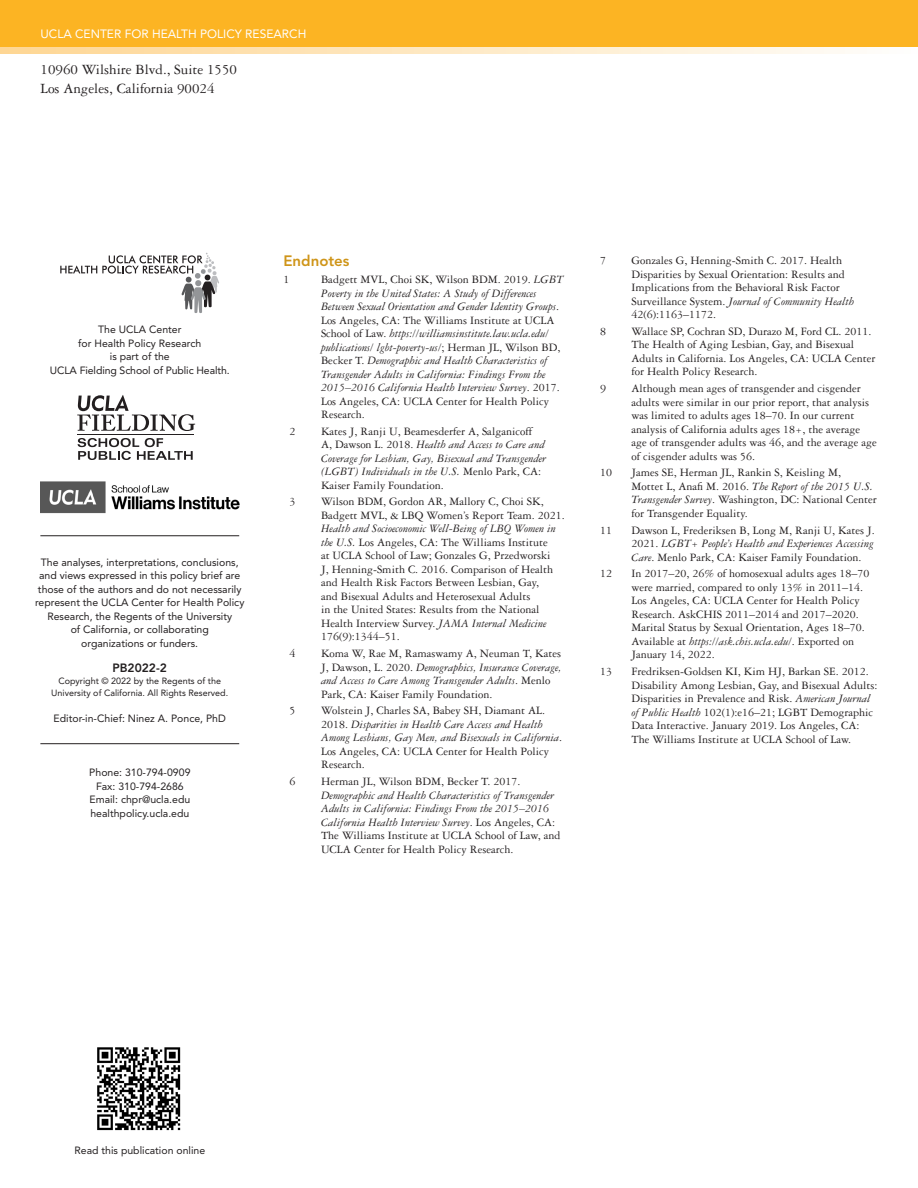
<style>
.page{position:relative;width:918px;height:1188px;background:#fff}
.page>*{position:absolute;margin:0;border:0;box-sizing:border-box;transform-origin:0 0}
.t1{font:15px/19.5px "Garamond Three";color:#231f20}
.Back_Matter_Heads{font:800 15px "Avenir";color:#cf9519}
.End_Notes{font:12px/13.5px "Garamond Three";color:#231f20}
.End_Notes-2{font:italic 12px/13.5px "Garamond Three";color:#231f20}
.t2{font:12px "Avenir";color:#fff}
.t3{font:800 12px "Avenir";color:#231f20}
.t4{font:10.5px/13.5px "Avenir";color:#231f20;text-align:center}
.t5{font:9px/12px "Avenir";color:#231f20;text-align:center}
.s1{font-style:normal}
.s2{font-style:italic}
</style>
<div class="page">
<div style="left:0;top:0;width:918px;height:50px;background:#fcb423"></div>
<svg style="left:0;top:47px;width:918px;height:7px;background:#fee9c6"></svg>
<svg style="left:60px;top:253px;width:159px;height:60px"></svg>
<hr style="left:40px;top:535px;width:199px;height:1px;background:#231f20">
<hr style="left:40px;top:743px;width:199px;height:1px;background:#231f20">
<svg style="left:78px;top:438px;width:115px;height:22px"></svg>
<hr style="left:78px;top:434px;width:116px;height:1px;background:#231f20">
<svg style="left:77px;top:395px;width:118px;height:36px"></svg>
<img style="left:97px;top:1047px;width:84px;height:84px">
<img style="left:40px;top:481px;width:200px;height:33px">
<p class="t2" style="left:40px;top:27px;width:267px">UCLA CENTER FOR HEALTH POLICY RESEARCH</p>
<p class="t1" style="left:40px;top:59px;width:198px">10960 Wilshire Blvd., Suite 1550<br>Los Angeles, California 90024</p>
<p class="t4" style="left:50px;top:323px;width:181px">The UCLA Center<br>for Health Policy Research<br>is part of the<br>UCLA Fielding School of Public Health.</p>
<p class="t4" style="left:35px;top:555px;width:211px">The analyses, interpretations, conclusions, and views expressed in this policy brief are those of the authors and do not necessarily represent the UCLA Center for Health Policy Research, the Regents of the University<br>of California, or collaborating<br>organizations or funders.</p>
<p class="t3" style="left:113px;top:661px;width:56px">PB2022-2</p>
<p class="t5" style="left:51px;top:675px;width:178px">Copyright © 2022 by the Regents of the<br>University of California. All Rights Reserved.</p>
<p class="t4" style="left:54px;top:711px;width:174px">Editor-in-Chief: Ninez A. Ponce, PhD</p>
<p class="t4" style="left:89px;top:766px;width:103px">Phone: 310-794-0909<br>Fax: 310-794-2686<br>Email: chpr@ucla.edu healthpolicy.ucla.edu</p>
<h6 class="Back_Matter_Heads" style="left:284px;top:252px;width:68px">Endnotes</h6>
<p class="End_Notes" style="left:284px;top:273px;width:7px">1</p>
<p class="End_Notes-2" style="left:321px;top:273px;width:244px"><span class="s1">Badgett MVL, Choi SK, Wilson BDM. 2019.</span> LGBT Poverty in the United States: A Study of Differences Between Sexual Orientation and Gender Identity Groups<span class="s1">.<br>Los Angeles, CA: The Williams Institute at UCLA School of Law.</span> https://williamsinstitute.law.ucla.edu/ publications/ lgbt-poverty-us/<span class="s1">; Herman JL, Wilson BD, Becker T.</span> Demographic and Health Characteristics of Transgender Adults in California: Findings From the 2015–2016 California Health Interview Survey<span class="s1">. 2017.<br>Los Angeles, CA: UCLA Center for Health Policy Research.</span></p>
<p class="End_Notes" style="left:290px;top:424px;width:7px">2</p>
<p class="End_Notes-2" style="left:321px;top:425px;width:227px"><span class="s1">Kates J, Ranji U, Beamesderfer A, Salganicoff<br>A, Dawson L. 2018.</span> Health and Access to Care and Coverage for Lesbian, Gay, Bisexual and Transgender (LGBT) Individuals in the U.S. <span class="s1">Menlo Park, CA:<br>Kaiser Family Foundation.</span></p>
<p class="End_Notes" style="left:290px;top:495px;width:7px">3</p>
<p class="End_Notes" style="left:321px;top:495px;width:245px">Wilson BDM, Gordon AR, Mallory C, Choi SK, Badgett MVL, &amp; LBQ Women’s Report Team. 2021.<br><span class="s2">Health and Socioeconomic Well-Being of LBQ Women in the U.S.</span> Los Angeles, CA: The Williams Institute<br>at UCLA School of Law; Gonzales G, Przedworski<br>J, Henning-Smith C. 2016. Comparison of Health and Health Risk Factors Between Lesbian, Gay,<br>and Bisexual Adults and Heterosexual Adults<br>in the United States: Results from the National Health Interview Survey. <span class="s2">JAMA Internal Medicine </span>176(9):1344–51.</p>
<p class="End_Notes" style="left:290px;top:647px;width:7px">4</p>
<p class="End_Notes" style="left:321px;top:647px;width:242px">Koma W, Rae M, Ramaswamy A, Neuman T, Kates J, Dawson, L. 2020. <span class="s2">Demographics, Insurance Coverage, and Access to Care Among Transgender Adults</span>. Menlo Park, CA: Kaiser Family Foundation.</p>
<p class="End_Notes" style="left:290px;top:704px;width:7px">5</p>
<p class="End_Notes" style="left:321px;top:704px;width:243px">Wolstein J, Charles SA, Babey SH, Diamant AL.<br>2018. <span class="s2">Disparities in Health Care Access and Health Among Lesbians, Gay Men, and Bisexuals in California</span>.<br>Los Angeles, CA: UCLA Center for Health Policy Research.</p>
<p class="End_Notes" style="left:290px;top:775px;width:7px">6</p>
<p class="End_Notes" style="left:321px;top:775px;width:241px">Herman JL, Wilson BDM, Becker T. 2017.<br><span class="s2">Demographic and Health Characteristics of Transgender Adults in California: Findings From the 2015–2016<br>California Health Interview Survey</span>. Los Angeles, CA:<br>The Williams Institute at UCLA School of Law, and UCLA Center for Health Policy Research.</p>
<p class="End_Notes" style="left:600px;top:254px;width:7px">7</p>
<p class="End_Notes" style="left:632px;top:254px;width:224px">Gonzales G, Henning-Smith C. 2017. Health Disparities by Sexual Orientation: Results and Implications from the Behavioral Risk Factor Surveillance System. <span class="s2">Journal of Community Health </span>42(6):1163–1172.</p>
<p class="End_Notes" style="left:600px;top:324px;width:7px">8</p>
<p class="End_Notes" style="left:632px;top:324px;width:245px">Wallace SP, Cochran SD, Durazo M, Ford CL. 2011.<br>The Health of Aging Lesbian, Gay, and Bisexual Adults in California. Los Angeles, CA: UCLA Center for Health Policy Research.</p>
<p class="End_Notes" style="left:600px;top:382px;width:7px">9</p>
<p class="End_Notes" style="left:632px;top:382px;width:247px">Although mean ages of transgender and cisgender adults were similar in our prior report, that analysis was limited to adults ages 18–70. In our current analysis of California adults ages 18+, the average age of transgender adults was 46, and the average age of cisgender adults was 56.</p>
<p class="End_Notes" style="left:600px;top:466px;width:13px">10</p>
<p class="End_Notes" style="left:632px;top:466px;width:247px">James SE, Herman JL, Rankin S, Keisling M,<br>Mottet L, Anafi M. 2016. <span class="s2">The Report of the 2015 U.S.<br>Transgender Survey</span>. Washington, DC: National Center for Transgender Equality.</p>
<p class="End_Notes" style="left:600px;top:523px;width:13px">11</p>
<p class="End_Notes" style="left:632px;top:523px;width:245px;text-align:justify">Dawson L, Frederiksen B, Long M, Ranji U, Kates J.<br>2021. <span class="s2">LGBT+ People’s Health and Experiences Accessing Care</span>. Menlo Park, CA: Kaiser Family Foundation.</p>
<p class="End_Notes" style="left:600px;top:567px;width:13px">12</p>
<p class="End_Notes" style="left:632px;top:567px;width:239px">In 2017–20, 26% of homosexual adults ages 18–70 were married, compared to only 13% in 2011–14.<br>Los Angeles, CA: UCLA Center for Health Policy Research. AskCHIS 2011–2014 and 2017–2020.<br>Marital Status by Sexual Orientation, Ages 18–70.<br>Available at <span class="s2">https://ask.chis.ucla.edu/</span>. Exported on January 14, 2022.</p>
<p class="End_Notes" style="left:600px;top:665px;width:13px">13</p>
<p class="End_Notes" style="left:632px;top:665px;width:247px">Fredriksen-Goldsen KI, Kim HJ, Barkan SE. 2012.<br>Disability Among Lesbian, Gay, and Bisexual Adults:<br>Disparities in Prevalence and Risk. <span class="s2">American Journal of Public Health</span> 102(1):e16–21; LGBT Demographic Data Interactive. January 2019. Los Angeles, CA:<br>The Williams Institute at UCLA School of Law.</p>
<p class="t4" style="left:75px;top:1144px;width:132px">Read this publication online</p>
</div>
